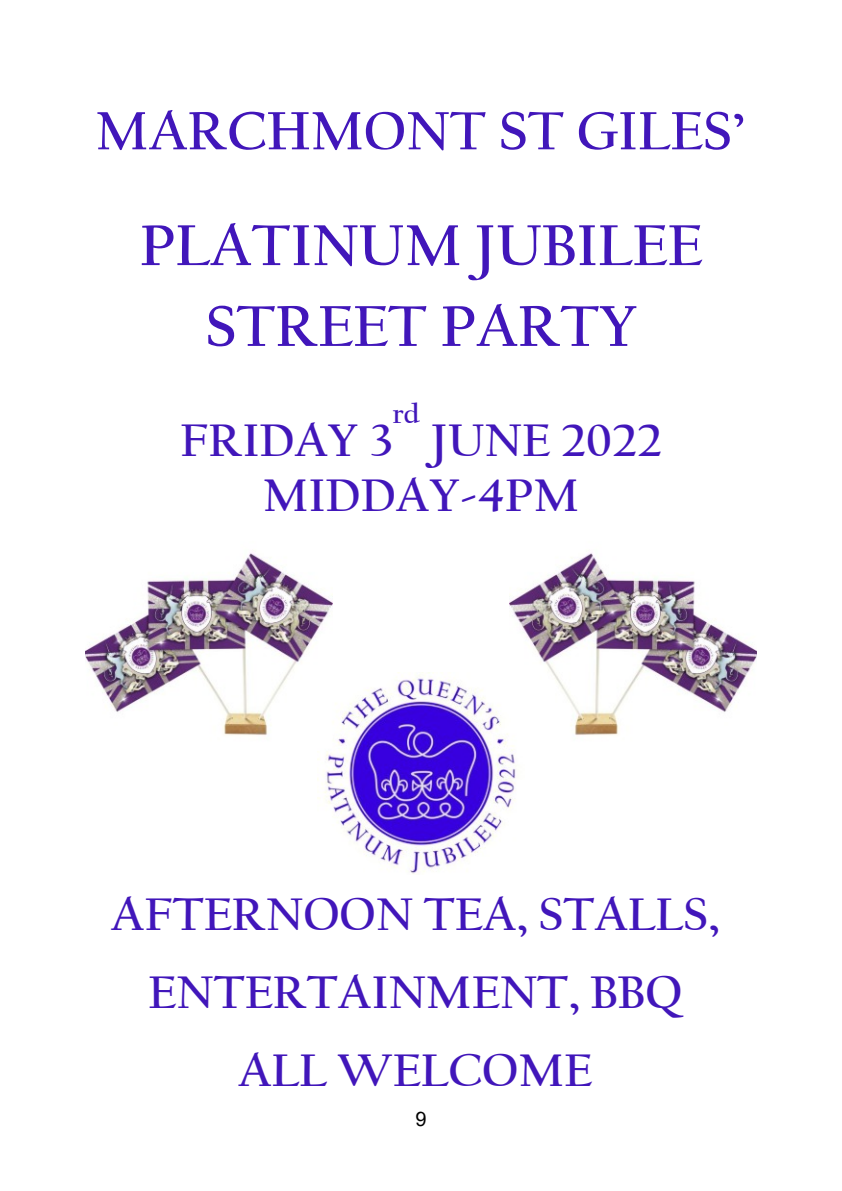
<style>
.page{position:relative;width:842px;height:1191px;background:#fff}
.page>*{position:absolute;margin:0;border:0;box-sizing:border-box;transform-origin:0 0}
.t1{font:700 60px/80.8px "Californian FB";color:#4116ba;text-align:center}
.t2{font:700 56px "Californian FB";color:#4116ba}
.t3{font:700 48px/78px "Californian FB";color:#4116ba}
.t4{font:700 28px "Californian FB";color:#4116ba}
.t5{font:20px "Arial";color:#000}
</style>
<div class="page">
<img style="left:85px;top:553px;width:247px;height:183px">
<img style="left:510px;top:553px;width:247px;height:183px">
<img style="left:317px;top:672px;width:208px;height:202px">
<p class="t2" style="left:95px;top:108px;width:653px">MARCHMONT ST GILES’</p>
<p class="t1" style="left:140px;top:210px;width:564px">PLATINUM JUBILEE<br>STREET PARTY</p>
<p class="t4" style="left:393px;top:402px;width:29px">rd</p>
<p class="t3" style="left:263px;top:417px;width:401px;line-height:55px;text-indent:168px">JUNE 2022<br>MIDDAY-4PM</p>
<p class="t3" style="left:180px;top:405px;width:214px">FRIDAY 3</p>
<p class="t3" style="left:111px;top:879px;width:610px;text-align:center">AFTERNOON TEA, STALLS,<br>ENTERTAINMENT, BBQ<br>ALL WELCOME</p>
<p class="t5" style="left:415px;top:1111px;width:13px">9</p>
</div>
